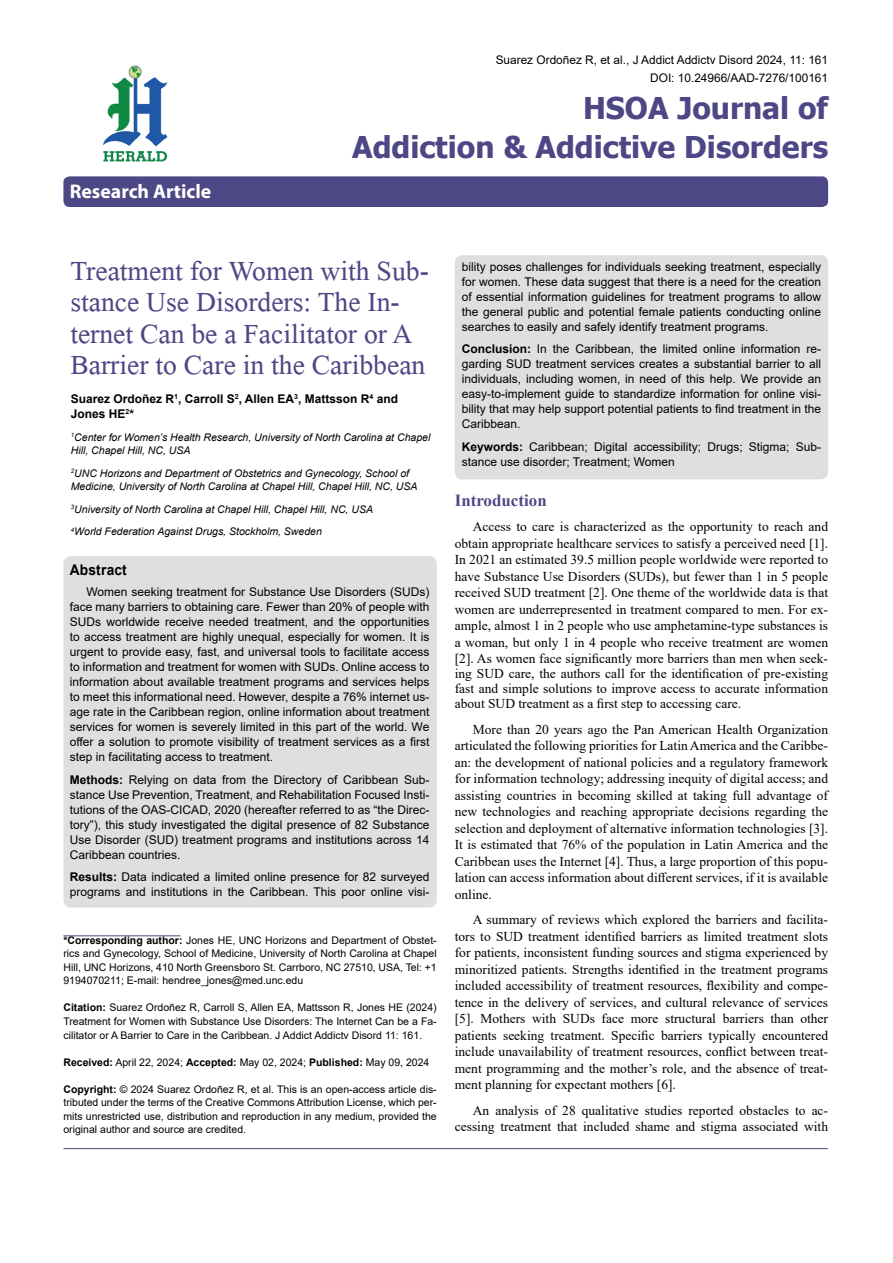
<style>
.page{position:relative;width:893px;height:1263px;background:#fff}
.page>*{position:absolute;margin:0;border:0;box-sizing:border-box;transform-origin:0 0}
.t1{font:41.25px/31.5px "Microsoft Himalaya";color:#4d4785}
.t2{font:700 30px/39px "Tahoma";color:#4d4785;text-align:right}
.t3{font:700 19.8px "Myriad Hebrew";color:#fff}
.t4{font:700 16.95px "Times New Roman";color:#4d4785}
.t5{font:700 14.85px "Arial";letter-spacing:.015em;color:#000;scale:.93 1}
.t6{font:13.5px/16.5px "Times New Roman";color:#000;text-align:justify}
.t7{font:12px/15px "Arial";color:#000;text-align:justify}
.t8{font:700 12px/15px "Arial";color:#000}
.t9{font:11.85px/18px "Arial";color:#000;text-align:right}
.t10{font:10.5px/13.5px "Arial";color:#000;text-align:justify}
.t11{font:italic 10.5px/13.5px "Arial";color:#000}
.s1{font-weight:700}
</style>
<div class="page">
<div style="left:63px;top:176px;width:765px;height:31px;background:#4d4785;border-radius:6px"></div>
<hr style="left:63px;top:935px;width:117px;height:1px;background:#4d4785">
<img style="left:102px;top:65px;width:66px;height:97px">
<hr style="left:63px;top:1148px;width:765px;height:1px;background:#4d4785">
<div style="left:63px;top:556px;width:374px;height:352px;background:#dedfe0;border-radius:8px"></div>
<div style="left:455px;top:255px;width:373px;height:224px;background:#dedfe0;border-radius:8px"></div>
<h3 class="t3" style="left:70px;top:180px;width:143px">Research Article</h3>
<p class="t9" style="left:496px;top:51px;width:334px">Suarez Ordoñez R, et al., J Addict Addictv Disord 2024, 11: 161<br>DOI: 10.24966/AAD-7276/100161</p>
<h2 class="t2" style="left:352px;top:89px;width:478px">HSOA Journal of<br>Addiction &amp; Addictive Disorders</h2>
<h1 class="t1" style="left:70px;top:250px;width:360px">Treatment for Women with Sub&shy;stance Use Disorders: The In&shy;ternet Can be a Facilitator or A<br>Barrier to Care in the Caribbean</h1>
<p class="t8" style="left:71px;top:392px;width:329px">Suarez Ordoñez R<sup>1</sup>, Carroll S<sup>2</sup>, Allen EA<sup>3</sup>, Mattsson R<sup>4</sup> and<br>Jones HE<sup>2</sup>*</p>
<p class="t11" style="left:71px;top:431px;width:361px"><sup>1</sup>Center for Women’s Health Research, University of North Carolina at Chapel<br>Hill, Chapel Hill, NC, USA</p>
<p class="t11" style="left:71px;top:467px;width:348px"><sup>2</sup>UNC Horizons and Department of Obstetrics and Gynecology, School of<br>Medicine, University of North Carolina at Chapel Hill, Chapel Hill, NC, USA</p>
<p class="t11" style="left:71px;top:498px;width:304px;line-height:22.5px"><sup>3</sup>University of North Carolina at Chapel Hill, Chapel Hill, NC, USA<br><sup>4</sup>World Federation Against Drugs, Stockholm, Sweden</p>
<p class="t5" style="left:70px;top:560px;width:63px">Abstract</p>
<p class="t7" style="left:70px;top:584px;width:361px;text-indent:16px">Women seeking treatment for Substance Use Disorders (SUDs) face many barriers to obtaining care. Fewer than 20% of people with SUDs worldwide receive needed treatment, and the opportunities to access treatment are highly unequal, especially for women. It is urgent to provide easy, fast, and universal tools to facilitate access to information and treatment for women with SUDs. Online access to information about available treatment programs and services helps to meet this informational need. However, despite a 76% internet us&shy;age rate in the Caribbean region, online information about treatment services for women is severely limited in this part of the world. We offer a solution to promote visibility of treatment services as a first step in facilitating access to treatment.</p>
<p class="t7" style="left:70px;top:772px;width:361px"><span class="s1">Methods:</span> Relying on data from the Directory of Caribbean Sub&shy;stance Use Prevention, Treatment, and Rehabilitation Focused Insti&shy;tutions of the OAS-CICAD, 2020 (hereafter referred to as “the Direc&shy;tory”), this study investigated the digital presence of 82 Substance Use Disorder (SUD) treatment programs and institutions across 14<br>Caribbean countries.</p>
<p class="t7" style="left:70px;top:869px;width:361px"><span class="s1">Results:</span> Data indicated a limited online presence for 82 surveyed programs and institutions in the Caribbean. This poor online visi-</p>
<p class="t10" style="left:63px;top:933px;width:375px"><span class="s1">*Corresponding author:</span> Jones HE, UNC Horizons and Department of Obstet&shy;rics and Gynecology, School of Medicine, University of North Carolina at Chapel Hill, UNC Horizons, 410 North Greensboro St. Carrboro, NC 27510, USA, Tel: +1<br>9194070211; E-mail: hendree_jones@med.unc.edu</p>
<p class="t10" style="left:63px;top:1001px;width:375px"><span class="s1">Citation:</span> Suarez Ordoñez R, Carroll S, Allen EA, Mattsson R, Jones HE (2024)<br>Treatment for Women with Substance Use Disorders: The Internet Can be a Fa&shy;cilitator or A Barrier to Care in the Caribbean. J Addict Addictv Disord 11: 161.</p>
<p class="t10" style="left:63px;top:1055px;width:367px"><span class="s1">Received:</span> April 22, 2024; <span class="s1">Accepted:</span> May 02, 2024; <span class="s1">Published:</span> May 09, 2024</p>
<p class="t10" style="left:63px;top:1082px;width:375px"><span class="s1">Copyright:</span> © 2024 Suarez Ordoñez R, et al. This is an open-access article dis&shy;tributed under the terms of the Creative Commons Attribution License, which per&shy;mits unrestricted use, distribution and reproduction in any medium, provided the original author and source are credited.</p>
<p class="t7" style="left:462px;top:259px;width:361px">bility poses challenges for individuals seeking treatment, especially for women. These data suggest that there is a need for the creation of essential information guidelines for treatment programs to allow the general public and potential female patients conducting online searches to easily and safely identify treatment programs.</p>
<p class="t7" style="left:462px;top:341px;width:361px"><span class="s1">Conclusion:</span> In the Caribbean, the limited online information re&shy;garding SUD treatment services creates a substantial barrier to all individuals, including women, in need of this help. We provide an easy-to-implement guide to standardize information for online visi&shy;bility that may help support potential patients to find treatment in the Caribbean.</p>
<p class="t7" style="left:462px;top:439px;width:361px"><span class="s1">Keywords:</span> Caribbean; Digital accessibility; Drugs; Stigma; Sub&shy;stance use disorder; Treatment; Women</p>
<p class="t4" style="left:455px;top:488px;width:93px">Introduction</p>
<p class="t6" style="left:455px;top:518px;width:375px;text-indent:18px">Access to care is characterized as the opportunity to reach and obtain appropriate healthcare services to satisfy a perceived need [1].<br>In 2021 an estimated 39.5 million people worldwide were reported to have Substance Use Disorders (SUDs), but fewer than 1 in 5 people received SUD treatment [2]. One theme of the worldwide data is that women are underrepresented in treatment compared to men. For ex&shy;ample, almost 1 in 2 people who use amphetamine-type substances is a woman, but only 1 in 4 people who receive treatment are women [2]. As women face significantly more barriers than men when seek-</p>
<p class="t6" style="left:455px;top:666px;width:375px;line-height:15px">ing SUD care, the authors call for the identification of pre-existing fast and simple solutions to improve access to accurate information about SUD treatment as a first step to accessing care.</p>
<p class="t6" style="left:455px;top:721px;width:375px;text-indent:18px">More than 20 years ago the Pan American Health Organization articulated the following priorities for Latin America and the Caribbe&shy;an: the development of national policies and a regulatory framework for information technology; addressing inequity of digital access; and assisting countries in becoming skilled at taking full advantage of new technologies and reaching appropriate decisions regarding the selection and deployment of alternative information technologies [3].<br>It is estimated that 76% of the population in Latin America and the Caribbean uses the Internet [4]. Thus, a large proportion of this popu&shy;lation can access information about different services, if it is available online.</p>
<p class="t6" style="left:455px;top:911px;width:375px;text-indent:18px">A summary of reviews which explored the barriers and facilita&shy;tors to SUD treatment identified barriers as limited treatment slots for patients, inconsistent funding sources and stigma experienced by minoritized patients. Strengths identified in the treatment programs included accessibility of treatment resources, flexibility and compe&shy;tence in the delivery of services, and cultural relevance of services [5]. Mothers with SUDs face more structural barriers than other patients seeking treatment. Specific barriers typically encountered include unavailability of treatment resources, conflict between treat&shy;ment programming and the mother’s role, and the absence of treat&shy;ment planning for expectant mothers [6].</p>
<p class="t6" style="left:455px;top:1102px;width:375px;text-align:right">An analysis of 28 qualitative studies reported obstacles to ac&shy;cessing treatment that included shame and stigma associated with</p>
</div>
